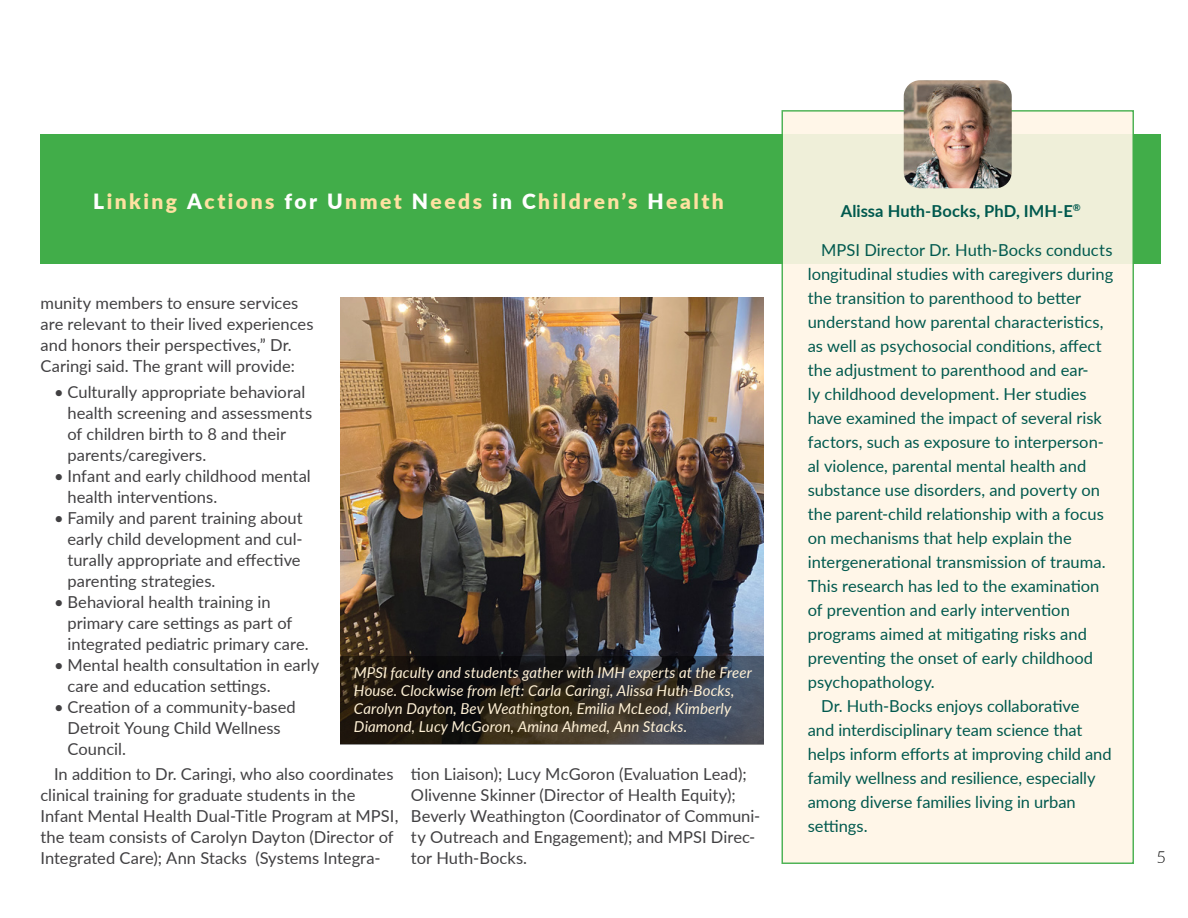
<style>
.page{position:relative;width:1188px;height:918px;background:#fff}
.page>*{position:absolute;margin:0;border:0;box-sizing:border-box;transform-origin:0 0}
.t1{font:900 21px "Lato";letter-spacing:.12em;color:#ffe1a1}
.t2{font:16.5px/21px "Lato";color:#414042}
.t3{font:16.5px/24px "Lato";color:#00594e}
.t4{font:700 16.5px "Lato";letter-spacing:.005em;color:#00594e}
.t5{font:300 16.5px "Lato";color:#000}
.t6{font:italic 15px/18px "Lato";letter-spacing:.005em;color:#fff1d6}
.s1{color:#fff}
</style>
<div class="page">
<div style="left:40px;top:134px;width:1121px;height:130px;background:#41ad49"></div>
<img style="left:340px;top:298px;width:424px;height:358px">
<svg style="left:340px;top:656px;width:424px;height:89px;background:#2d2a27"></svg>
<div style="left:782px;top:110px;width:352px;height:754px;background:linear-gradient(to right,#fdf5e6,#fdf5e6);border:2px solid #41ad49"></div>
<img style="left:904px;top:80px;width:108px;height:108px">
<p class="t1" style="left:93px;top:185px;width:632px"><span class="s1">L</span>inking <span class="s1">A</span>ctions <span class="s1">for U</span>nmet <span class="s1">N</span>eeds <span class="s1">in C</span>hildren’s <span class="s1">H</span>ealth</p>
<p class="t2" style="left:40px;top:292px;width:274px">munity members to ensure services are relevant to their lived experiences and honors their perspectives,” Dr.<br>Caringi said. The grant will provide:</p>
<p class="t2" style="left:68px;top:380px;width:246px;text-indent:-14px">• Culturally appropriate behavioral health screening and assessments of children birth to 8 and their parents/caregivers.</p>
<p class="t2" style="left:68px;top:464px;width:245px;text-indent:-14px">• Infant and early childhood mental health interventions.</p>
<p class="t2" style="left:68px;top:506px;width:237px;text-align:justify;text-indent:-14px">• Family and parent training about early child development and cul&shy;turally appropriate and effective parenting strategies.</p>
<p class="t2" style="left:68px;top:590px;width:243px;text-indent:-14px">• Behavioral health training in primary care settings as part of integrated pediatric primary care.</p>
<p class="t2" style="left:68px;top:653px;width:253px;text-indent:-14px">• Mental health consultation in early care and education settings.</p>
<p class="t2" style="left:68px;top:695px;width:230px;text-indent:-14px">• Creation of a community-based<br>Detroit Young Child Wellness<br>Council.</p>
<p class="t2" style="left:40px;top:762px;width:359px;text-indent:14px">In addition to Dr. Caringi, who also coordinates clinical training for graduate students in the Infant Mental Health Dual-Title Program at MPSI, the team consists of Carolyn Dayton (Director of Integrated Care); Ann Stacks (Systems Integra-</p>
<p class="t2" style="left:411px;top:763px;width:351px">tion Liaison); Lucy McGoron (Evaluation Lead); Olivenne Skinner (Director of Health Equity); Beverly Weathington (Coordinator of Communi&shy;ty Outreach and Engagement); and MPSI Direc&shy;tor Huth-Bocks.</p>
<p class="t6" style="left:354px;top:663px;width:399px">MPSI faculty and students gather with IMH experts at the Freer House. Clockwise from left: Carla Caringi, Alissa Huth-Bocks, Carolyn Dayton, Bev Weathington, Emilia McLeod, Kimberly Diamond, Lucy McGoron, Amina Ahmed, Ann Stacks.</p>
<p class="t4" style="left:841px;top:198px;width:241px">Alissa Huth-Bocks, PhD, IMH-E<sup>®</sup></p>
<p class="t3" style="left:808px;top:237px;width:307px;text-indent:13px">MPSI Director Dr. Huth-Bocks conducts longitudinal studies with caregivers during the transition to parenthood to better understand how parental characteristics, as well as psychosocial conditions, affect the adjustment to parenthood and ear-<br>ly childhood development. Her studies have examined the impact of several risk factors, such as exposure to interperson&shy;al violence, parental mental health and substance use disorders, and poverty on the parent-child relationship with a focus on mechanisms that help explain the intergenerational transmission of trauma.<br>This research has led to the examination of prevention and early intervention programs aimed at mitigating risks and preventing the onset of early childhood psychopathology.</p>
<p class="t3" style="left:808px;top:693px;width:305px;text-indent:13px">Dr. Huth-Bocks enjoys collaborative<br>and interdisciplinary team science that helps inform efforts at improving child and family wellness and resilience, especially among diverse families living in urban settings.</p>
<p class="t5" style="left:1157px;top:846px;width:11px">5</p>
</div>
